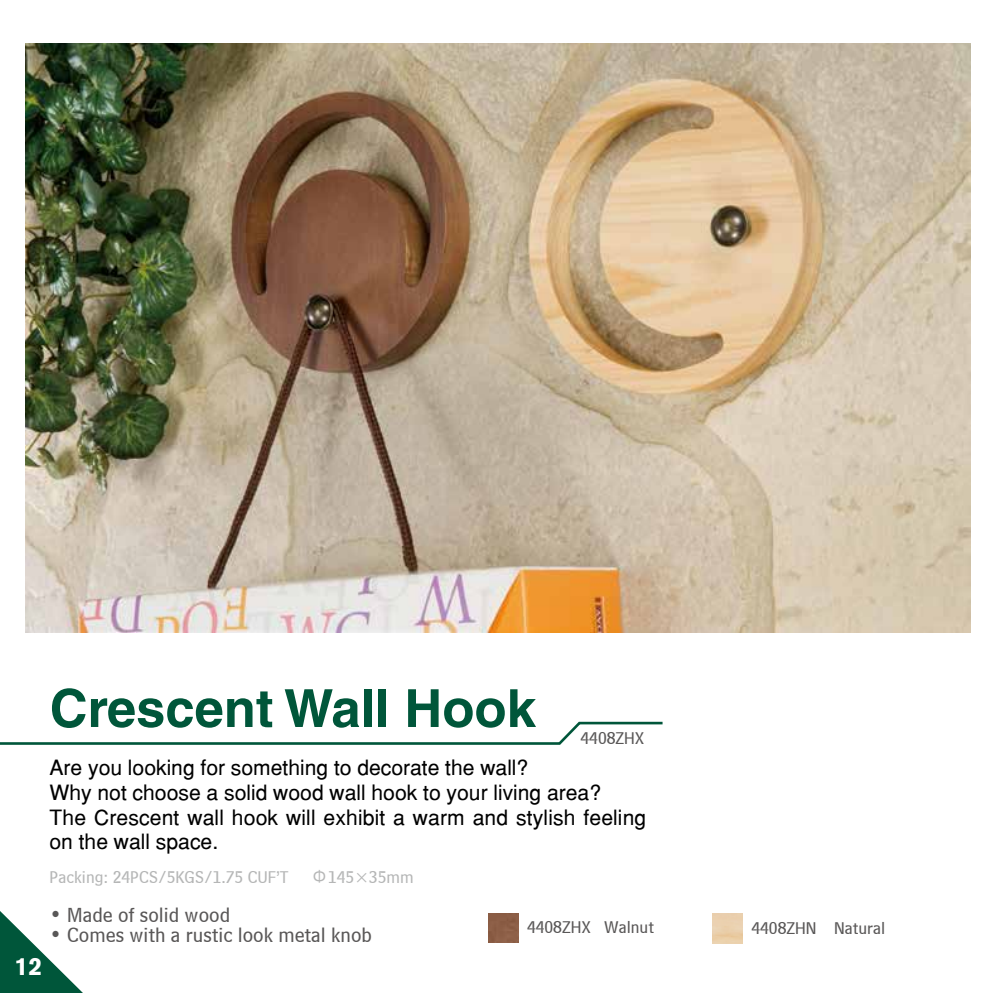
<style>
.page{position:relative;width:993px;height:993px;background:#fff}
.page>*{position:absolute;margin:0;border:0;box-sizing:border-box;transform-origin:0 0}
.t1{font:700 52.5px "Helvetica LT Std";color:#00563a}
.t2{font:900 24.5px "Akzidenz Grotesk";color:#fff}
.t3{font:21px/24.5px "Helvetica";color:#000}
.t4{font:21px "Bell Centennial BT Sub Caption";color:#595757}
.t5{font:17.5px "Bell Centennial BT Sub Caption";color:#b5b6b6}
.t6{font:17.5px "Bell Centennial BT Sub Caption";color:#595757}
.s1{font-family:"DF Hei Md HKP BF"}
</style>
<div class="page">
<svg style="left:0;top:721px;width:663px;height:24px"></svg>
<img style="left:26px;top:43px;width:944px;height:589px">
<img style="left:488px;top:913px;width:30px;height:29px">
<svg style="left:0;top:911px;width:82px;height:81px"></svg>
<p class="t2" style="left:15px;top:951px;width:29px">12</p>
<h1 class="t1" style="left:50px;top:676px;width:487px">Crescent Wall Hook</h1>
<p class="t6" style="left:580px;top:727px;width:65px">4408ZHX</p>
<p class="t3" style="left:49px;top:755px;width:598px">Are you looking for something to decorate the wall?<br>Why not choose a solid wood wall hook to your living area?<br>The Crescent wall hook will exhibit a warm and stylish feeling on the wall space.</p>
<p class="t5" style="left:49px;top:866px;width:240px">Packing: 24PCS/5KGS/1.75 CUF’T</p>
<p class="t5" style="left:310px;top:866px;width:105px"><span class="s1">Φ</span>145×35mm</p>
<p class="t4" style="left:50px;top:902px;width:182px">• Made of solid wood</p>
<p class="t4" style="left:50px;top:921px;width:324px">• Comes with a rustic look metal knob</p>
<p class="t6" style="left:527px;top:916px;width:128px">4408ZHX Walnut</p>
<p class="t6" style="left:751px;top:916px;width:135px">4408ZHN Natural</p>
</div>
